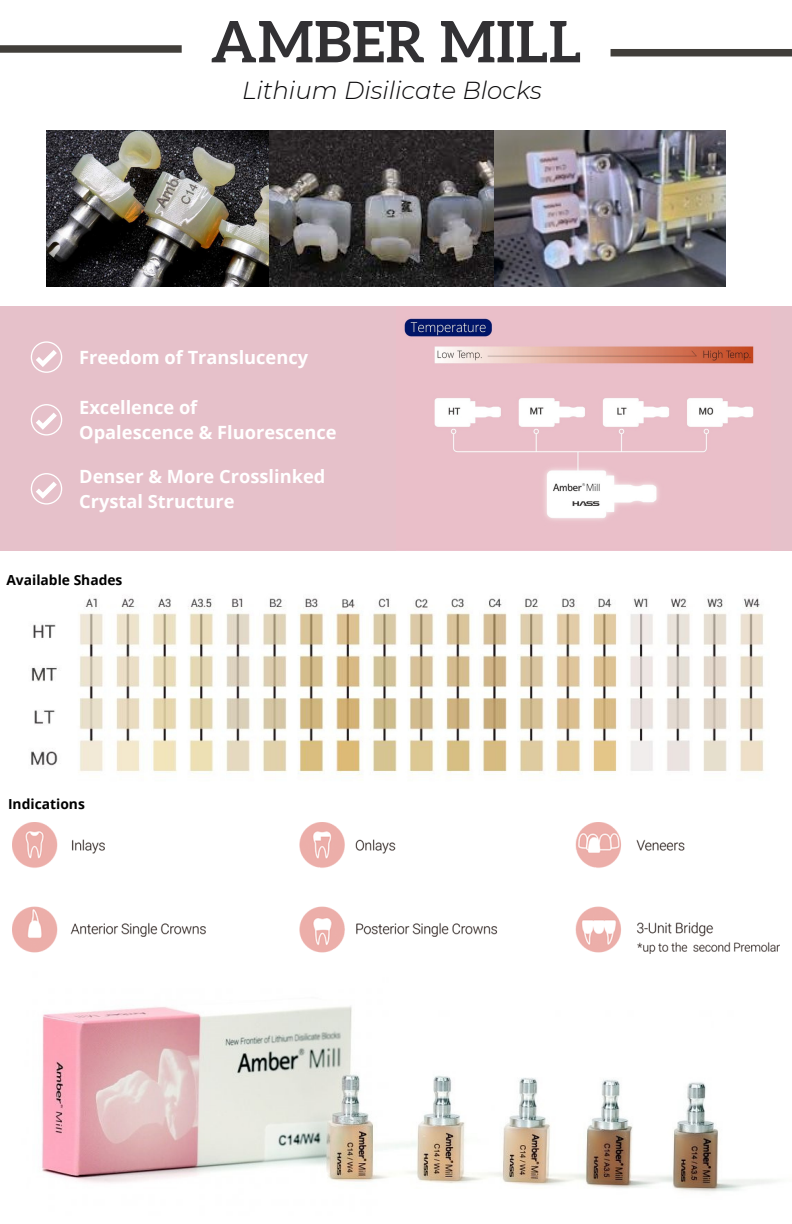
<style>
.page{position:relative;width:792px;height:1224px;background:#fff}
.page>*{position:absolute;margin:0;border:0;box-sizing:border-box;transform-origin:0 0}
.t1{font:700 57.2px "Aleo";letter-spacing:.015em;color:#323134}
.t2{font:italic 300 24.6px "Montserrat";color:#0a090b}
.t3{font:700 18.2px/25.6px "Open Sans";color:#fff}
.t4{font:700 13.8px "Open Sans";color:#000}
</style>
<div class="page">
<img style="left:47px;top:131px;width:679px;height:156px">
<img style="left:13px;top:823px;width:766px;height:130px">
<img style="left:31px;top:598px;width:733px;height:180px">
<div style="left:0;top:306px;width:792px;height:245px;background:#e6c1ca"></div>
<img style="left:404px;top:318px;width:350px;height:202px">
<svg style="left:31px;top:341px;width:31px;height:32px"></svg>
<svg style="left:31px;top:404px;width:31px;height:32px"></svg>
<svg style="left:31px;top:473px;width:31px;height:32px"></svg>
<img style="left:41px;top:1006px;width:736px;height:186px">
<div style="left:0;top:45px;width:182px;height:8px;background:#413e3a"></div>
<div style="left:611px;top:49px;width:181px;height:7px;background:#413e3a"></div>
<p class="t1" style="left:211px;top:9px;width:372px">AMBER MILL</p>
<p class="t2" style="left:242px;top:76px;width:301px">Lithium Disilicate Blocks</p>
<p class="t3" style="left:79px;top:344px;width:231px">Freedom of Translucency</p>
<p class="t3" style="left:79px;top:394px;width:120px">Excellence of</p>
<p class="t3" style="left:79px;top:419px;width:259px">Opalescence &amp; Fluorescence</p>
<p class="t3" style="left:79px;top:463px;width:248px">Denser &amp; More Crosslinked<br>Crystal Structure</p>
<p class="t4" style="left:6px;top:570px;width:118px">Available Shades</p>
<p class="t4" style="left:8px;top:795px;width:78px">Indications</p>
</div>
